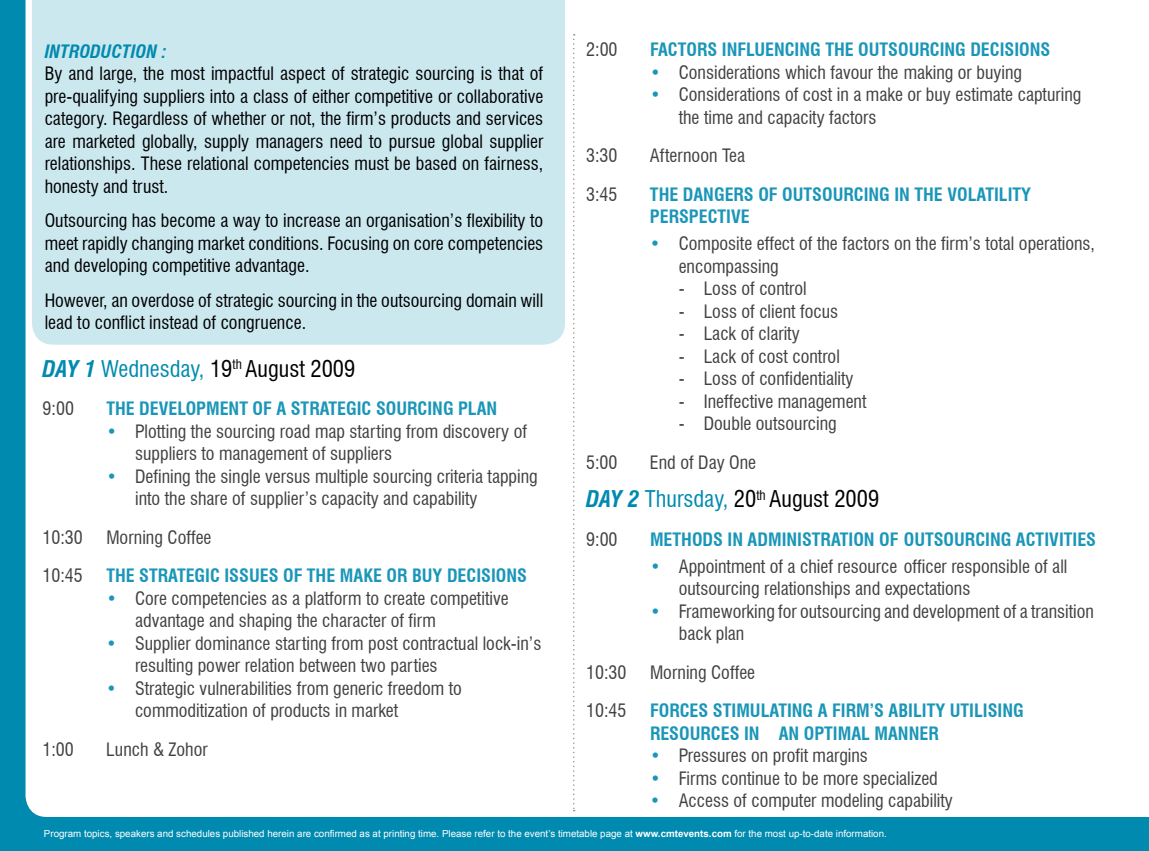
<style>
.page{position:relative;width:1149px;height:851px;background:#fff}
.page>*{position:absolute;margin:0;border:0;box-sizing:border-box;transform-origin:0 0}
.t1{font:condensed 22.5px "Swiss 721 BT";color:#000}
.t2{font:condensed 18px/22.5px "Swiss 721 BT";color:#414142}
.t3{font:condensed 18px/22.5px "Swiss 721 BT";color:#000;text-align:justify}
.t4{font:700 condensed 18px/22.5px "Swiss 721 BT";color:#1a96b8}
.t5{font:italic 700 condensed 18px "Swiss 721 BT";color:#008ab0}
.t6{font:9.75px "Arial";color:#fff}
.s1{font-weight:700;font-style:italic;color:#008ab0}
.s2{color:#008ab0}
.s3{color:#1a96b8}
.s4{font-weight:700}
</style>
<div class="page">
<div style="left:0;top:0;width:1148px;height:850px;background:#008ab0"></div>
<div style="left:26px;top:0;width:1122px;height:816px;background:#fff"></div>
<svg style="left:573px;top:34px;width:1px;height:777px"></svg>
<div style="left:32px;top:0;width:532px;height:344px;background:#cce8ef"></div>
<p class="t5" style="left:45px;top:40px;width:123px">INTRODUC TION :</p>
<p class="t3" style="left:45px;top:62px;width:500px">By and large, the most impactful aspect of strategic sourcing is that of pre-qualifying suppliers into a class of either competitive or collaborative category. Regardless of whether or not, the firm’s products and services are marketed globally, supply managers need to pursue global supplier relationships. These relational competencies must be based on fairness, honesty and trust.</p>
<p class="t3" style="left:45px;top:209px;width:500px">Outsourcing has become a way to increase an organisation’s flexibility to meet rapidly changing market conditions. Focusing on core competencies and developing competitive advantage.</p>
<p class="t3" style="left:45px;top:289px;width:500px">However, an overdose of strategic sourcing in the outsourcing domain will lead to conflict instead of congruence.</p>
<p class="t1" style="left:43px;top:355px;width:314px"><span class="s1">DAY 1</span> <span class="s2">Wednesday,</span> 19<sup>th</sup> August 2009</p>
<p class="t2" style="left:43px;top:397px;width:33px">9:00</p>
<p class="t4" style="left:106px;top:397px;width:392px">THE DEVELOPMENT OF A STRATEGIC SOURCING PLAN</p>
<p class="t2" style="left:135px;top:420px;width:393px;text-indent:-29px"><span class="s3">•</span> Plotting the sourcing road map starting from discovery of suppliers to management of suppliers</p>
<p class="t2" style="left:135px;top:465px;width:404px;text-indent:-29px"><span class="s3">•</span> Defining the single versus multiple sourcing criteria tapping into the share of supplier’s capacity and capability</p>
<p class="t2" style="left:43px;top:526px;width:42px">10:30</p>
<p class="t2" style="left:106px;top:526px;width:107px">Morning Coffee</p>
<p class="t2" style="left:43px;top:564px;width:42px">10:45</p>
<p class="t4" style="left:106px;top:564px;width:422px">THE STRATEGIC ISSUES OF THE MAKE OR BUY DECISIONS</p>
<p class="t2" style="left:135px;top:587px;width:375px;text-indent:-29px"><span class="s3">•</span> Core competencies as a platform to create competitive advantage and shaping the character of firm</p>
<p class="t2" style="left:135px;top:632px;width:407px;text-indent:-29px"><span class="s3">•</span> Supplier dominance starting from post contractual lock-in’s resulting power relation between two parties</p>
<p class="t2" style="left:135px;top:677px;width:328px;text-indent:-29px"><span class="s3">•</span> Strategic vulnerabilities from generic freedom to commoditization of products in market</p>
<p class="t2" style="left:42px;top:738px;width:167px">1:00 Lunch &amp; Zohor</p>
<p class="t2" style="left:586px;top:38px;width:33px">2:00</p>
<p class="t4" style="left:649px;top:38px;width:402px">FACTORS INFLUENCING THE OUTSOURCING DECISIONS</p>
<p class="t2" style="left:649px;top:61px;width:373px"><span class="s3">•</span> Considerations which favour the making or buying</p>
<p class="t2" style="left:678px;top:83px;width:404px;text-indent:-29px"><span class="s3">•</span> Considerations of cost in a make or buy estimate capturing the time and capacity factors</p>
<p class="t2" style="left:586px;top:144px;width:33px">3:30</p>
<p class="t2" style="left:649px;top:144px;width:96px">Afternoon Tea</p>
<p class="t2" style="left:586px;top:183px;width:33px">3:45</p>
<p class="t4" style="left:649px;top:183px;width:382px">THE DANGERS OF OUTSOURCING IN THE VOLATILITY<br>PERSPECTIVE</p>
<p class="t2" style="left:678px;top:232px;width:418px;text-indent:-29px"><span class="s3">•</span> Composite effect of the factors on the firm’s total operations, encompassing</p>
<p class="t2" style="left:678px;top:277px;width:129px">- Loss of control</p>
<p class="t2" style="left:678px;top:300px;width:161px">- Loss of client focus</p>
<p class="t2" style="left:678px;top:322px;width:122px">- Lack of clarity</p>
<p class="t2" style="left:678px;top:345px;width:163px">- Lack of cost control</p>
<p class="t2" style="left:678px;top:367px;width:176px">- Loss of confidentiality</p>
<p class="t2" style="left:678px;top:390px;width:189px">- Ineffective management</p>
<p class="t2" style="left:586px;top:404px;width:252px;line-height:38.5px;text-indent:92px">- Double outsourcing<br>5:00 End of Day One</p>
<p class="t1" style="left:586px;top:485px;width:294px"><span class="s1">DAY 2</span> <span class="s2">Thursday,</span> 20<sup>th</sup> August 2009</p>
<p class="t2" style="left:586px;top:528px;width:33px">9:00</p>
<p class="t4" style="left:649px;top:528px;width:447px">METHODS IN ADMINISTRATION OF OUTSOURCING ACTIVITIES</p>
<p class="t2" style="left:678px;top:554px;width:390px;text-indent:-29px"><span class="s3">•</span> Appointment of a chief resource officer responsible of all outsourcing relationships and expectations</p>
<p class="t2" style="left:678px;top:599px;width:416px;text-indent:-29px"><span class="s3">•</span> Frameworking for outsourcing and development of a transition back plan</p>
<p class="t2" style="left:586px;top:660px;width:42px">10:30</p>
<p class="t2" style="left:649px;top:660px;width:107px">Morning Coffee</p>
<p class="t2" style="left:586px;top:699px;width:42px">10:45</p>
<p class="t4" style="left:649px;top:699px;width:375px">FORCES STIMULATING A FIRM’S ABILITY UTILISING<br>RESOURCES IN AN OPTIMAL MANNER</p>
<p class="t2" style="left:649px;top:744px;width:219px"><span class="s3">•</span> Pressures on profit margins</p>
<p class="t2" style="left:649px;top:766px;width:289px"><span class="s3">•</span> Firms continue to be more specialized</p>
<p class="t2" style="left:649px;top:789px;width:304px"><span class="s3">•</span> Access of computer modeling capability</p>
<p class="t6" style="left:44px;top:827px;width:844px">Program topics, speakers and schedules published herein are confirmed as at printing time. Please refer to the event’s timetable page at <span class="s4">www.cmtevents.com</span> for the most up-to-date information.</p>
</div>
